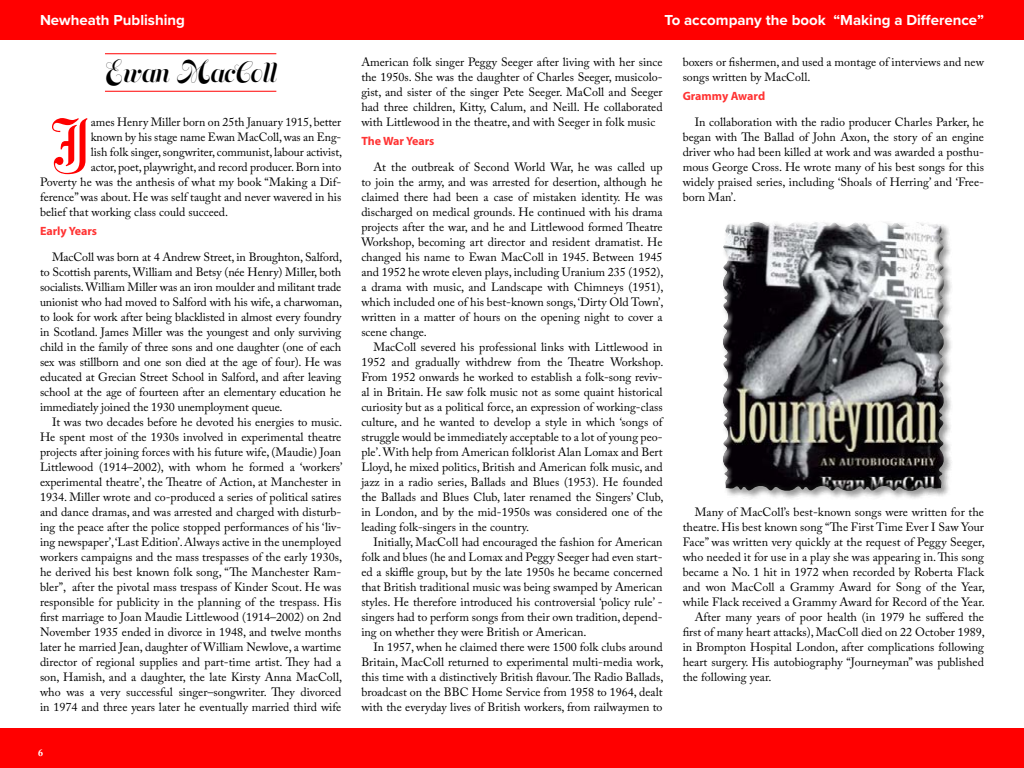
<style>
.page{position:relative;width:1024px;height:768px;background:#fff}
.page>*{position:absolute;margin:0;border:0;box-sizing:border-box;transform-origin:0 0}
.t1{font:70.9px "Linotext Std";color:#f00}
.t2{font:24px "Memoriam Pro Headline";color:#000}
.t3{font:700 15px "Proxima Nova";color:#fff}
.t4{font:12px/15px "Adobe Caslon Pro";color:#000;text-align:justify}
.t5{font:700 12px "Myriad Pro";color:#f33}
.t6{font:700 10px "Adobe Caslon Pro";color:#fff}
</style>
<div class="page">
<hr style="left:105px;top:54px;width:171px;height:1px;background:#f00">
<hr style="left:105px;top:91px;width:171px;height:1px;background:#f00">
<div style="left:721px;top:220px;width:232px;height:280px;background:#000;opacity:.41"></div>
<div style="left:714px;top:215px;width:239px;height:277px;background:#fff"></div>
<div style="left:719px;top:220px;width:231px;height:272px;background:#000;opacity:.75"></div>
<div style="left:0;top:728px;width:1024px;height:40px;background:#f00"></div>
<div style="left:0;top:0;width:1024px;height:40px;background:#f00"></div>
<p class="t3" style="left:40px;top:8px;width:147px">Newheath Publishing</p>
<p class="t3" style="left:664px;top:8px;width:321px">To accompany the book “Making a Difference”</p>
<h2 class="t2" style="left:105px;top:59px;width:173px">Ewan MacColl</h2>
<h1 class="t1" style="left:51px;top:101px;width:41px">J</h1>
<p class="t4" style="left:91px;top:114px;width:252px">ames Henry Miller born on 25th January 1915, better</p>
<p class="t4" style="left:91px;top:129px;width:252px">known by his stage name Ewan MacColl, was an Eng-</p>
<p class="t4" style="left:91px;top:144px;width:253px">lish folk singer, songwriter, communist, labour activist,</p>
<p class="t4" style="left:91px;top:159px;width:252px">actor, poet, playwright, and record producer. Born into</p>
<p class="t4" style="left:40px;top:174px;width:303px">Poverty he was the anthesis of what my book “Making a Dif-</p>
<p class="t4" style="left:40px;top:189px;width:303px">ference” was about. He was self taught and never wavered in his</p>
<p class="t4" style="left:40px;top:204px;width:190px">belief that working class could succeed.</p>
<p class="t5" style="left:40px;top:223px;width:59px">Early Years</p>
<p class="t4" style="left:40px;top:249px;width:304px;text-indent:12px">MacColl was born at 4 Andrew Street, in Broughton, Salford, to Scottish parents, William and Betsy (née Henry) Miller, both socialists. William Miller was an iron moulder and militant trade unionist who had moved to Salford with his wife, a charwoman, to look for work after being blacklisted in almost every foundry in Scotland. James Miller was the youngest and only surviving child in the family of three sons and one daughter (one of each sex was stillborn and one son died at the age of four). He was educated at Grecian Street School in Salford, and after leaving school at the age of fourteen after an elementary education he immediately joined the 1930 unemployment queue.</p>
<p class="t4" style="left:40px;top:414px;width:304px;text-indent:12px">It was two decades before he devoted his energies to music.<br>He spent most of the 1930s involved in experimental theatre projects after joining forces with his future wife, (Maudie) Joan Littlewood (1914–2002), with whom he formed a ‘workers’ experimental theatre’, the Theatre of Action, at Manchester in 1934. Miller wrote and co-produced a series of political satires and dance dramas, and was arrested and charged with disturb&shy;ing the peace after the police stopped performances of his ‘liv&shy;ing newspaper’, ‘Last Edition’. Always active in the unemployed workers campaigns and the mass trespasses of the early 1930s, he derived his best known folk song, “The Manchester Ram&shy;bler”, after the pivotal mass trespass of Kinder Scout. He was responsible for publicity in the planning of the trespass. His first marriage to Joan Maudie Littlewood (1914–2002) on 2nd November 1935 ended in divorce in 1948, and twelve months later he married Jean, daughter of William Newlove, a wartime director of regional supplies and part-time artist. They had a son, Hamish, and a daughter, the late Kirsty Anna MacColl, who was a very successful singer–songwriter. They divorced in 1974 and three years later he eventually married third wife</p>
<p class="t6" style="left:38px;top:747px;width:6px">6</p>
<p class="t4" style="left:361px;top:54px;width:303px">American folk singer Peggy Seeger after living with her since the 1950s. She was the daughter of Charles Seeger, musicolo&shy;gist, and sister of the singer Pete Seeger. MaColl and Seeger had three children, Kitty, Calum, and Neill. He collaborated with Littlewood in the theatre, and with Seeger in folk music</p>
<p class="t5" style="left:361px;top:133px;width:75px">The War Years</p>
<p class="t4" style="left:361px;top:159px;width:304px;text-indent:12px">At the outbreak of Second World War, he was called up to join the army, and was arrested for desertion, although he claimed there had been a case of mistaken identity. He was discharged on medical grounds. He continued with his drama projects after the war, and he and Littlewood formed Theatre Workshop, becoming art director and resident dramatist. He changed his name to Ewan MacColl in 1945. Between 1945 and 1952 he wrote eleven plays, including Uranium 235 (1952), a drama with music, and Landscape with Chimneys (1951), which included one of his best-known songs, ‘Dirty Old Town’, written in a matter of hours on the opening night to cover a scene change.</p>
<p class="t4" style="left:361px;top:339px;width:304px;text-indent:12px">MacColl severed his professional links with Littlewood in 1952 and gradually withdrew from the Theatre Workshop.<br>From 1952 onwards he worked to establish a folk-song reviv&shy;al in Britain. He saw folk music not as some quaint historical curiosity but as a political force, an expression of working-class culture, and he wanted to develop a style in which ‘songs of struggle would be immediately acceptable to a lot of young peo&shy;ple’. With help from American folklorist Alan Lomax and Bert Lloyd, he mixed politics, British and American folk music, and jazz in a radio series, Ballads and Blues (1953). He founded the Ballads and Blues Club, later renamed the Singers’ Club, in London, and by the mid-1950s was considered one of the leading folk-singers in the country.</p>
<p class="t4" style="left:361px;top:534px;width:303px;text-indent:12px">Initially, MacColl had encouraged the fashion for American folk and blues (he and Lomax and Peggy Seeger had even start&shy;ed a skiffle group, but by the late 1950s he became concerned that British traditional music was being swamped by American styles. He therefore introduced his controversial ‘policy rule’ - singers had to perform songs from their own tradition, depend&shy;ing on whether they were British or American.</p>
<p class="t4" style="left:361px;top:639px;width:304px;text-indent:12px">In 1957, when he claimed there were 1500 folk clubs around Britain, MacColl returned to experimental multi-media work, this time with a distinctively British flavour. The Radio Ballads, broadcast on the BBC Home Service from 1958 to 1964, dealt with the everyday lives of British workers, from railwaymen to</p>
<p class="t4" style="left:683px;top:54px;width:303px">boxers or fishermen, and used a montage of interviews and new songs written by MacColl.</p>
<p class="t5" style="left:683px;top:88px;width:84px">Grammy Award</p>
<p class="t4" style="left:683px;top:114px;width:303px;text-indent:12px">In collaboration with the radio producer Charles Parker, he began with The Ballad of John Axon, the story of an engine driver who had been killed at work and was awarded a posthu&shy;mous George Cross. He wrote many of his best songs for this widely praised series, including ‘Shoals of Herring’ and ‘Free&shy;born Man’.</p>
<p class="t4" style="left:695px;top:504px;width:291px">Many of MacColl’s best-known songs were written for the</p>
<p class="t4" style="left:683px;top:519px;width:303px">theatre. His best known song “The First Time Ever I Saw Your</p>
<p class="t4" style="left:683px;top:534px;width:304px">Face” was written very quickly at the request of Peggy Seeger,</p>
<p class="t4" style="left:683px;top:549px;width:303px">who needed it for use in a play she was appearing in. This song</p>
<p class="t4" style="left:683px;top:564px;width:303px">became a No. 1 hit in 1972 when recorded by Roberta Flack</p>
<p class="t4" style="left:683px;top:579px;width:304px">and won MacColl a Grammy Award for Song of the Year,</p>
<p class="t4" style="left:683px;top:594px;width:304px">while Flack received a Grammy Award for Record of the Year.</p>
<p class="t4" style="left:695px;top:609px;width:291px">After many years of poor health (in 1979 he suffered the</p>
<p class="t4" style="left:683px;top:624px;width:304px">first of many heart attacks), MacColl died on 22 October 1989,</p>
<p class="t4" style="left:683px;top:639px;width:303px">in Brompton Hospital London, after complications following</p>
<p class="t4" style="left:683px;top:654px;width:303px">heart surgery. His autobiography “Journeyman” was published</p>
<p class="t4" style="left:683px;top:669px;width:90px">the following year.</p>
</div>
